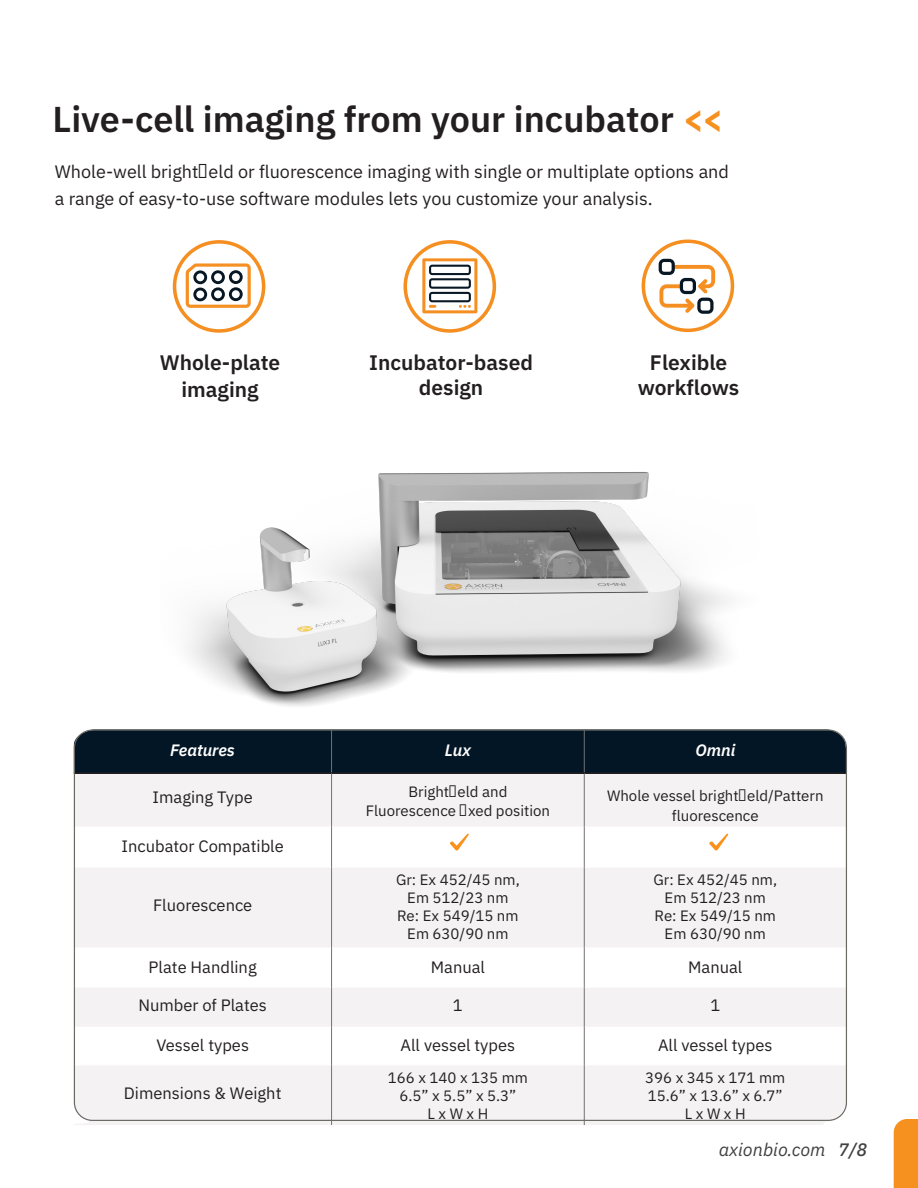
<style>
.page{position:relative;width:918px;height:1188px;background:#fff}
.page>*{position:absolute;margin:0;border:0;box-sizing:border-box;transform-origin:0 0}
.t1{font:600 36px "IBM Plex Sans";color:#231f20}
.t2{font:600 21px "IBM Plex Sans";color:#231f20}
.t3{font:18px "IBM Plex Sans";color:#231f20}
.t4{font:italic 18px "IBM Plex Sans";color:#404040}
.t5{font:16.5px "IBM Plex Sans";color:#231f20}
.t6{font:italic 600 16.5px "IBM Plex Sans";color:#fff}
.t7{font:15px/19.5px "IBM Plex Sans";color:#231f20;text-align:center}
.s1{font-weight:700;color:#f69120}
.s2{font-weight:500}
</style>
<div class="page">
<div style="left:894px;top:1119px;width:24px;height:69px;background:#f69120"></div>
<svg style="left:404px;top:240px;width:92px;height:93px"></svg>
<svg style="left:173px;top:240px;width:92px;height:93px"></svg>
<svg style="left:642px;top:240px;width:92px;height:92px"></svg>
<svg style="left:76px;top:774px;width:769px;height:351px;fill:#f5f2f3"></svg>
<hr style="left:331px;top:774px;width:1px;height:53px;background:#717271">
<hr style="left:584px;top:774px;width:1px;height:53px;background:#717271">
<hr style="left:331px;top:827px;width:1px;height:41px;background:#717271">
<hr style="left:584px;top:827px;width:1px;height:41px;background:#717271">
<hr style="left:331px;top:868px;width:1px;height:79px;background:#717271">
<hr style="left:584px;top:868px;width:1px;height:79px;background:#717271">
<hr style="left:331px;top:947px;width:1px;height:41px;background:#717271">
<hr style="left:584px;top:947px;width:1px;height:41px;background:#717271">
<hr style="left:331px;top:988px;width:1px;height:39px;background:#717271">
<hr style="left:584px;top:988px;width:1px;height:39px;background:#717271">
<hr style="left:331px;top:1027px;width:1px;height:38px;background:#717271">
<hr style="left:584px;top:1027px;width:1px;height:38px;background:#717271">
<hr style="left:331px;top:1065px;width:1px;height:60px;background:#717271">
<hr style="left:584px;top:1065px;width:1px;height:60px;background:#717271">
<hr style="left:74px;top:772px;width:258px;height:2px;background:#231f20">
<hr style="left:332px;top:772px;width:252px;height:2px;background:#231f20">
<hr style="left:584px;top:772px;width:262px;height:2px;background:#231f20">
<div style="left:73px;top:731px;width:774px;height:42px;background:#031625"></div>
<svg style="left:449px;top:833px;width:20px;height:18px"></svg>
<svg style="left:709px;top:833px;width:20px;height:18px"></svg>
<svg style="left:811px;top:1106px;width:36px;height:19px"></svg>
<svg style="left:73px;top:1086px;width:16px;height:39px"></svg>
<img style="left:188px;top:472px;width:541px;height:234px">
<p class="t1" style="left:53px;top:91px;width:672px">Live-cell imaging from your incubator <span class="s1">&gt;&gt;</span></p>
<p class="t3" style="left:55px;top:158px;width:676px">Whole-well brightfield or fluorescence imaging with single or multiplate options and</p>
<p class="t3" style="left:55px;top:185px;width:599px">a range of easy-to-use software modules lets you customize your analysis.</p>
<p class="t2" style="left:160px;top:346px;width:122px">Whole-plate</p>
<p class="t2" style="left:181px;top:373px;width:79px">imaging</p>
<p class="t2" style="left:369px;top:346px;width:165px">Incubator-based</p>
<p class="t2" style="left:419px;top:371px;width:66px">design</p>
<p class="t2" style="left:650px;top:346px;width:79px">Flexible</p>
<p class="t2" style="left:638px;top:371px;width:103px">workflows</p>
<p class="t6" style="left:170px;top:738px;width:66px">Features</p>
<p class="t6" style="left:445px;top:738px;width:28px">Lux</p>
<p class="t6" style="left:695px;top:738px;width:41px">Omni</p>
<p class="t5" style="left:153px;top:785px;width:102px">Imaging Type</p>
<p class="t7" style="left:408px;top:780px;width:101px">Brightfield and</p>
<p class="t7" style="left:366px;top:800px;width:186px">Fluorescence fixed position</p>
<p class="t7" style="left:607px;top:785px;width:218px">Whole vessel brightfield/Pattern fluorescence</p>
<p class="t5" style="left:122px;top:833px;width:164px">Incubator Compatible</p>
<p class="t5" style="left:153px;top:892px;width:101px">Fluorescence</p>
<p class="t7" style="left:396px;top:869px;width:125px">Gr: Ex 452/45 nm,</p>
<p class="t7" style="left:407px;top:887px;width:103px">Em 512/23 nm</p>
<p class="t7" style="left:397px;top:905px;width:123px">Re: Ex 549/15 nm</p>
<p class="t7" style="left:407px;top:923px;width:103px">Em 630/90 nm</p>
<p class="t7" style="left:653px;top:869px;width:125px">Gr: Ex 452/45 nm,</p>
<p class="t7" style="left:665px;top:887px;width:103px">Em 512/23 nm</p>
<p class="t7" style="left:655px;top:905px;width:123px">Re: Ex 549/15 nm</p>
<p class="t7" style="left:665px;top:923px;width:103px">Em 630/90 nm</p>
<p class="t5" style="left:149px;top:954px;width:110px">Plate Handling</p>
<p class="t5" style="left:431px;top:954px;width:56px">Manual</p>
<p class="t5" style="left:688px;top:954px;width:56px">Manual</p>
<p class="t5" style="left:138px;top:993px;width:130px">Number of Plates</p>
<p class="t5" style="left:453px;top:993px;width:11px">1</p>
<p class="t5" style="left:710px;top:993px;width:11px">1</p>
<p class="t5" style="left:156px;top:1032px;width:94px">Vessel types</p>
<p class="t5" style="left:401px;top:1032px;width:116px">All vessel types</p>
<p class="t5" style="left:658px;top:1032px;width:116px">All vessel types</p>
<p class="t5" style="left:124px;top:1081px;width:159px">Dimensions &amp; Weight</p>
<p class="t7" style="left:388px;top:1067px;width:142px">166 x 140 x 135 mm</p>
<p class="t7" style="left:399px;top:1085px;width:118px">6.5” x 5.5” x 5.3”</p>
<p class="t7" style="left:427px;top:1103px;width:62px">L x W x H</p>
<p class="t7" style="left:645px;top:1067px;width:142px">396 x 345 x 171 mm</p>
<p class="t7" style="left:648px;top:1085px;width:136px">15.6” x 13.6” x 6.7”</p>
<p class="t7" style="left:685px;top:1103px;width:62px">L x W x H</p>
<p class="t4" style="left:719px;top:1136px;width:150px">axionbio.com <span class="s2">7/8</span></p>
</div>
